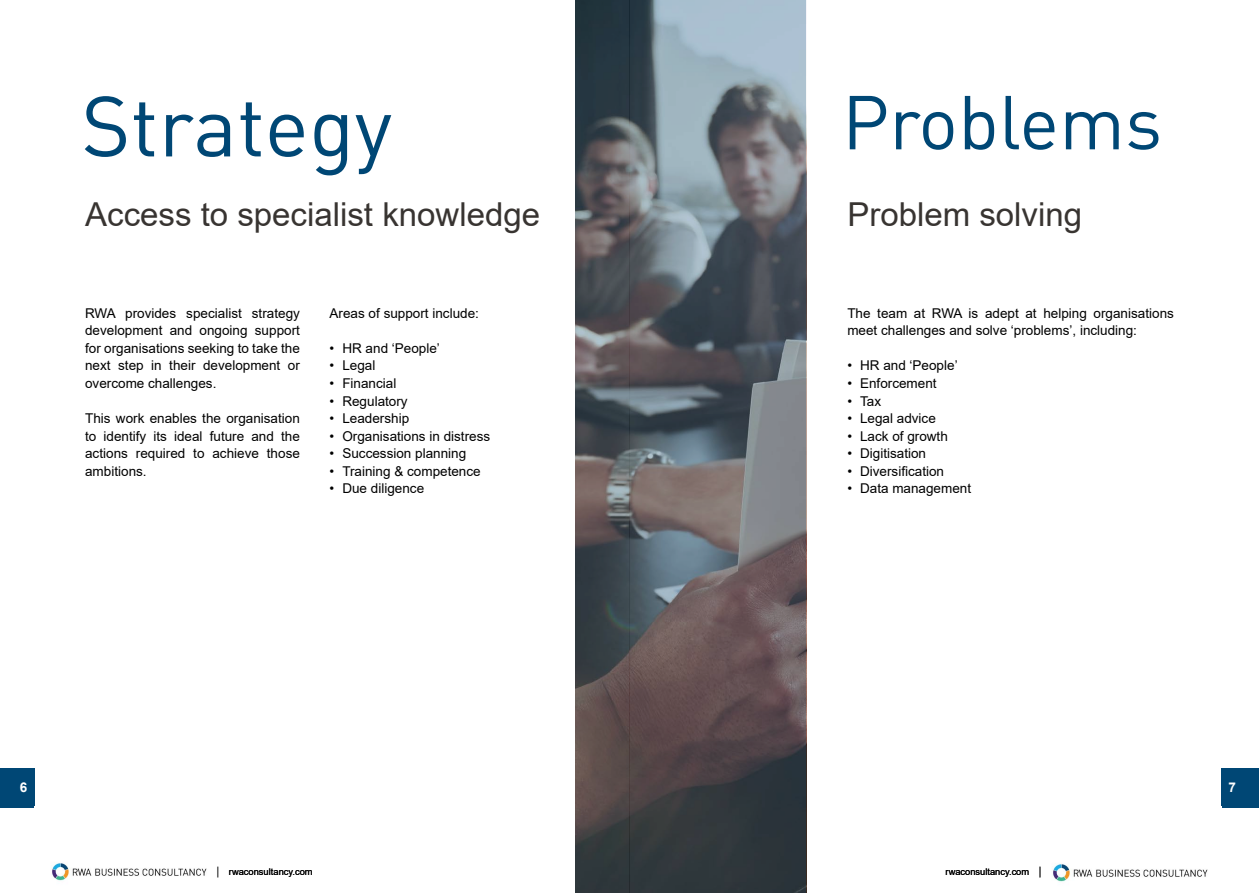
<style>
.page{position:relative;width:1259px;height:893px;background:#fff}
.page>*{position:absolute;margin:0;border:0;box-sizing:border-box;transform-origin:0 0}
.t1{font:84px "DIN";color:#004775}
.t2{font:75px "DIN";color:#004775}
.t3{font:33px "Arial";color:#383431}
.t4{font:700 18px "Arial";color:#fff}
.t5{font:13.5px/17.5px "Arial";color:#000;text-align:justify}
.t6{font:700 13.5px "Arial";color:#fff}
.t7{font:9.3px "Arial";color:#000}
.s1{font-size:11.4px}
</style>
<div class="page">
<img style="left:51px;top:863px;width:156px;height:18px">
<div style="left:1222px;top:771px;width:37px;height:37px;background:#004775"></div>
<img style="left:1052px;top:864px;width:156px;height:18px">
<div style="left:0;top:771px;width:34px;height:37px;background:#004775"></div>
<div style="left:0;top:769px;width:34px;height:37px;background:#004775"></div>
<div style="left:1222px;top:769px;width:37px;height:37px;background:#004775"></div>
<svg style="left:575px;top:0;width:231px;height:893px;background:#5e6166"></svg>
<h1 class="t1" style="left:81px;top:74px;width:312px">Strategy</h1>
<h2 class="t2" style="left:842px;top:75px;width:322px">Problems</h2>
<h3 class="t3" style="left:85px;top:191px;width:456px">Access to specialist knowledge</h3>
<h3 class="t3" style="left:847px;top:191px;width:236px">Problem solving</h3>
<p class="t5" style="left:85px;top:304px;width:216px">RWA provides specialist strategy development and ongoing support for organisations seeking to take the next step in their development or overcome challenges.</p>
<p class="t5" style="left:85px;top:409px;width:216px">This work enables the organisation to identify its ideal future and the actions required to achieve those ambitions.</p>
<p class="t5" style="left:330px;top:304px;width:151px">Areas of support include:</p>
<p class="t5" style="left:330px;top:339px;width:112px">• HR and ‘People’</p>
<p class="t5" style="left:330px;top:357px;width:47px">• Legal</p>
<p class="t5" style="left:330px;top:374px;width:68px">• Financial</p>
<p class="t5" style="left:330px;top:392px;width:80px">• Regulatory</p>
<p class="t5" style="left:330px;top:409px;width:81px">• Leadership</p>
<p class="t5" style="left:330px;top:427px;width:162px">• Organisations in distress</p>
<p class="t5" style="left:330px;top:445px;width:138px">• Succession planning</p>
<p class="t5" style="left:330px;top:462px;width:153px">• Training &amp; competence</p>
<p class="t5" style="left:330px;top:480px;width:96px">• Due diligence</p>
<p class="t5" style="left:847px;top:304px;width:328px">The team at RWA is adept at helping organisations meet challenges and solve ‘problems’, including:</p>
<p class="t5" style="left:847px;top:357px;width:112px">• HR and ‘People’</p>
<p class="t5" style="left:847px;top:374px;width:91px">• Enforcement</p>
<p class="t5" style="left:847px;top:392px;width:35px">• Tax</p>
<p class="t5" style="left:847px;top:409px;width:90px">• Legal advice</p>
<p class="t5" style="left:847px;top:427px;width:102px">• Lack of growth</p>
<p class="t5" style="left:847px;top:445px;width:80px">• Digitisation</p>
<p class="t5" style="left:847px;top:462px;width:98px">• Diversification</p>
<p class="t5" style="left:847px;top:480px;width:125px">• Data management</p>
<p class="t6" style="left:20px;top:778px;width:9px">6</p>
<p class="t6" style="left:1228px;top:778px;width:9px">7</p>
<h3 class="t4" style="left:15px;top:777px;width:12px">6</h3>
<h3 class="t4" style="left:1230px;top:777px;width:12px">7</h3>
<p class="t7" style="left:216px;top:865px;width:98px"><span class="s1">|</span> rwaconsultancy.com</p>
<p class="t7" style="left:945px;top:866px;width:98px">rwaconsultancy.com <span class="s1">|</span></p>
</div>
